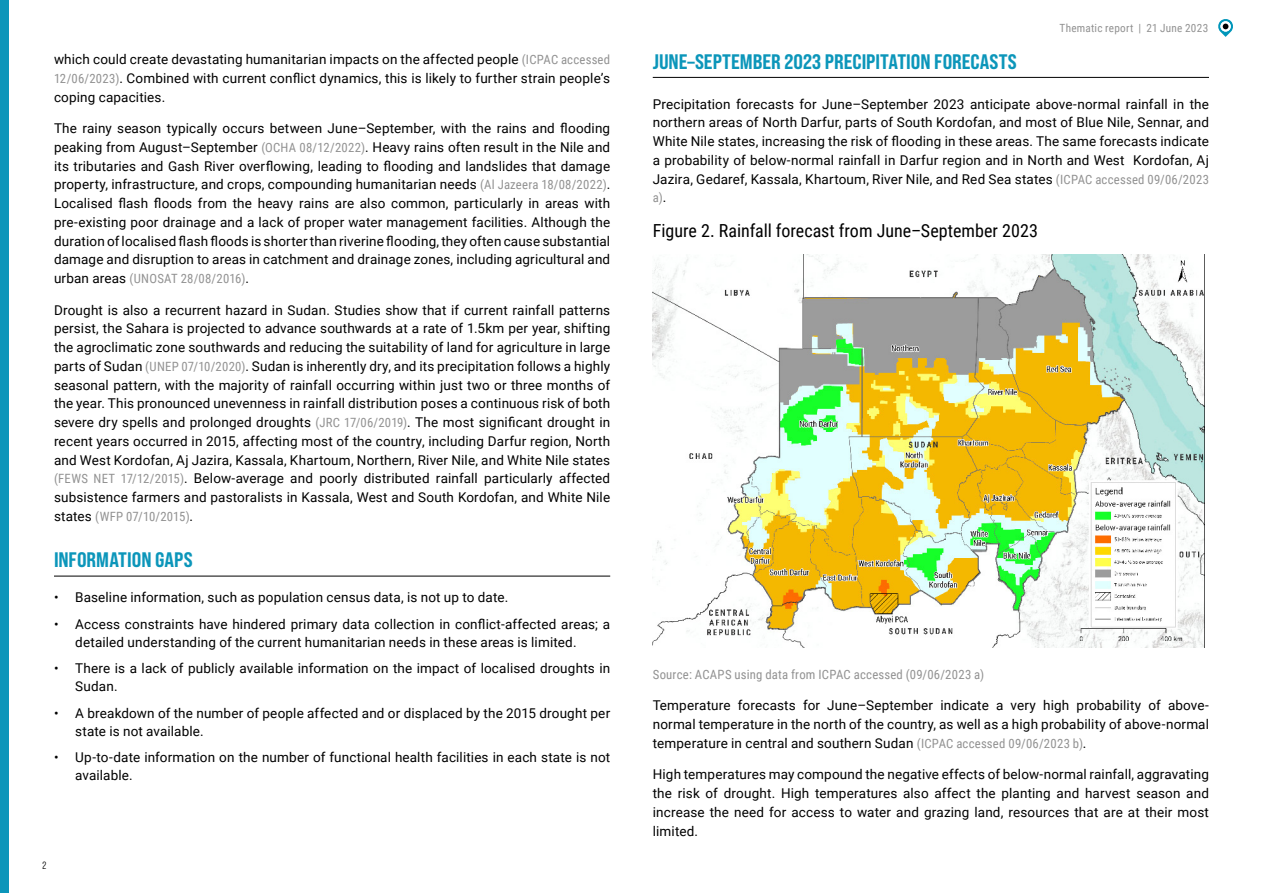
<style>
.page{position:relative;width:1263px;height:893px;background:#fff}
.page>*{position:absolute;margin:0;border:0;box-sizing:border-box;transform-origin:0 0}
.t1{font:21px "Bebas Neue Pro Semi Exp X Bold";color:#0c96ba}
.t2{font:18px "Roboto Condensed";color:#000}
.t3{font:13.5px/18.8px "Roboto";letter-spacing:.01em;color:#000;text-align:justify}
.t4{font:12.75px "Roboto Condensed";letter-spacing:.015em;color:#929292}
.t5{font:11.25px "Roboto Condensed";letter-spacing:.02em;color:#929292}
.t6{font:10.5px "Bebas Neue Pro Middle";color:#000}
.s1{font-family:"Roboto Condensed";font-size:12.75px;color:#929292}
.s2{font-family:"Roboto";font-size:13.5px;color:#000}
</style>
<div class="page">
<svg style="left:1218px;top:19px;width:15px;height:18px"></svg>
<div style="left:0;top:0;width:9px;height:893px;background:#0c96ba"></div>
<hr style="left:54px;top:576px;width:556px;height:1px;background:#000">
<hr style="left:653px;top:77px;width:556px;height:1px;background:#000">
<img style="left:653px;top:254px;width:551px;height:393px">
<p class="t3" style="left:54px;top:49px;width:558px">which could create devastating humanitarian impacts on the affected people <span class="s1">(ICPAC accessed 12/06/2023)</span>. Combined with current conflict dynamics, this is likely to further strain people’s coping capacities.</p>
<p class="t3" style="left:54px;top:118px;width:558px">The rainy season typically occurs between June–September, with the rains and flooding peaking from August–September <span class="s1">(OCHA 08/12/2022)</span>. Heavy rains often result in the Nile and its tributaries and Gash River overflowing, leading to flooding and landslides that damage property, infrastructure, and crops, compounding humanitarian needs <span class="s1">(Al Jazeera 18/08/2022)</span>.<br>Localised flash floods from the heavy rains are also common, particularly in areas with pre-existing poor drainage and a lack of proper water management facilities. Although the duration of localised flash floods is shorter than riverine flooding, they often cause substantial damage and disruption to areas in catchment and drainage zones, including agricultural and</p>
<p class="t4" style="left:54px;top:270px;width:196px"><span class="s2">urban areas</span> (UNOSAT 28/08/2016)<span class="s2">.</span></p>
<p class="t3" style="left:54px;top:300px;width:558px">Drought is also a recurrent hazard in Sudan. Studies show that if current rainfall patterns persist, the Sahara is projected to advance southwards at a rate of 1.5km per year, shifting the agroclimatic zone southwards and reducing the suitability of land for agriculture in large parts of Sudan <span class="s1">(UNEP 07/10/2020)</span>. Sudan is inherently dry, and its precipitation follows a highly seasonal pattern, with the majority of rainfall occurring within just two or three months of the year. This pronounced unevenness in rainfall distribution poses a continuous risk of both severe dry spells and prolonged droughts <span class="s1">(JRC 17/06/2019)</span>. The most significant drought in recent years occurred in 2015, affecting most of the country, including Darfur region, North and West Kordofan, Aj Jazira, Kassala, Khartoum, Northern, River Nile, and White Nile states <span class="s1">(FEWS NET 17/12/2015)</span>. Below-average and poorly distributed rainfall particularly affected subsistence farmers and pastoralists in Kassala, West and South Kordofan, and White Nile</p>
<p class="t4" style="left:54px;top:507px;width:141px"><span class="s2">states</span> (WFP 07/10/2015)<span class="s2">.</span></p>
<h1 class="t1" style="left:54px;top:547px;width:140px">INFORMATION GAPS</h1>
<p class="t3" style="left:54px;top:588px;width:456px">• Baseline information, such as population census data, is not up to date.</p>
<p class="t3" style="left:75px;top:615px;width:536px;line-height:18px;text-indent:-21px">• Access constraints have hindered primary data collection in conflict-affected areas; a detailed understanding of the current humanitarian needs in these areas is limited.</p>
<p class="t3" style="left:75px;top:659px;width:536px;line-height:18px;text-indent:-21px">• There is a lack of publicly available information on the impact of localised droughts in<br>Sudan.</p>
<p class="t3" style="left:75px;top:704px;width:536px;line-height:18px;text-indent:-21px">• A breakdown of the number of people affected and or displaced by the 2015 drought per state is not available.</p>
<p class="t3" style="left:75px;top:748px;width:536px;line-height:18px;text-indent:-21px">• Up-to-date information on the number of functional health facilities in each state is not available.</p>
<p class="t6" style="left:43px;top:859px;width:5px">2</p>
<p class="t5" style="left:1059px;top:20px;width:150px">Thematic report | 21 June 2023</p>
<h1 class="t1" style="left:653px;top:49px;width:366px">JUNE–SEPTEMBER 2023 PRECIPITATION FORECASTS</h1>
<p class="t3" style="left:653px;top:94px;width:558px">Precipitation forecasts for June–September 2023 anticipate above-normal rainfall in the northern areas of North Darfur, parts of South Kordofan, and most of Blue Nile, Sennar, and White Nile states, increasing the risk of flooding in these areas. The same forecasts indicate a probability of below-normal rainfall in Darfur region and in North and West Kordofan, Aj Jazira, Gedaref, Kassala, Khartoum, River Nile, and Red Sea states <span class="s1">(ICPAC accessed 09/06/2023</span></p>
<p class="t4" style="left:653px;top:189px;width:15px">a)<span class="s2">.</span></p>
<h2 class="t2" style="left:653px;top:218px;width:387px">Figure 2. Rainfall forecast from June–September 2023</h2>
<p class="t4" style="left:653px;top:665px;width:333px">Source: ACAPS using data from ICPAC accessed (09/06/2023 a)</p>
<p class="t3" style="left:653px;top:696px;width:558px">Temperature forecasts for June–September indicate a very high probability of above&shy;normal temperature in the north of the country, as well as a high probability of above-normal temperature in central and southern Sudan <span class="s1">(ICPAC accessed 09/06/2023 b)</span>.</p>
<p class="t3" style="left:653px;top:765px;width:558px">High temperatures may compound the negative effects of below-normal rainfall, aggravating the risk of drought. High temperatures also affect the planting and harvest season and increase the need for access to water and grazing land, resources that are at their most limited.</p>
</div>
